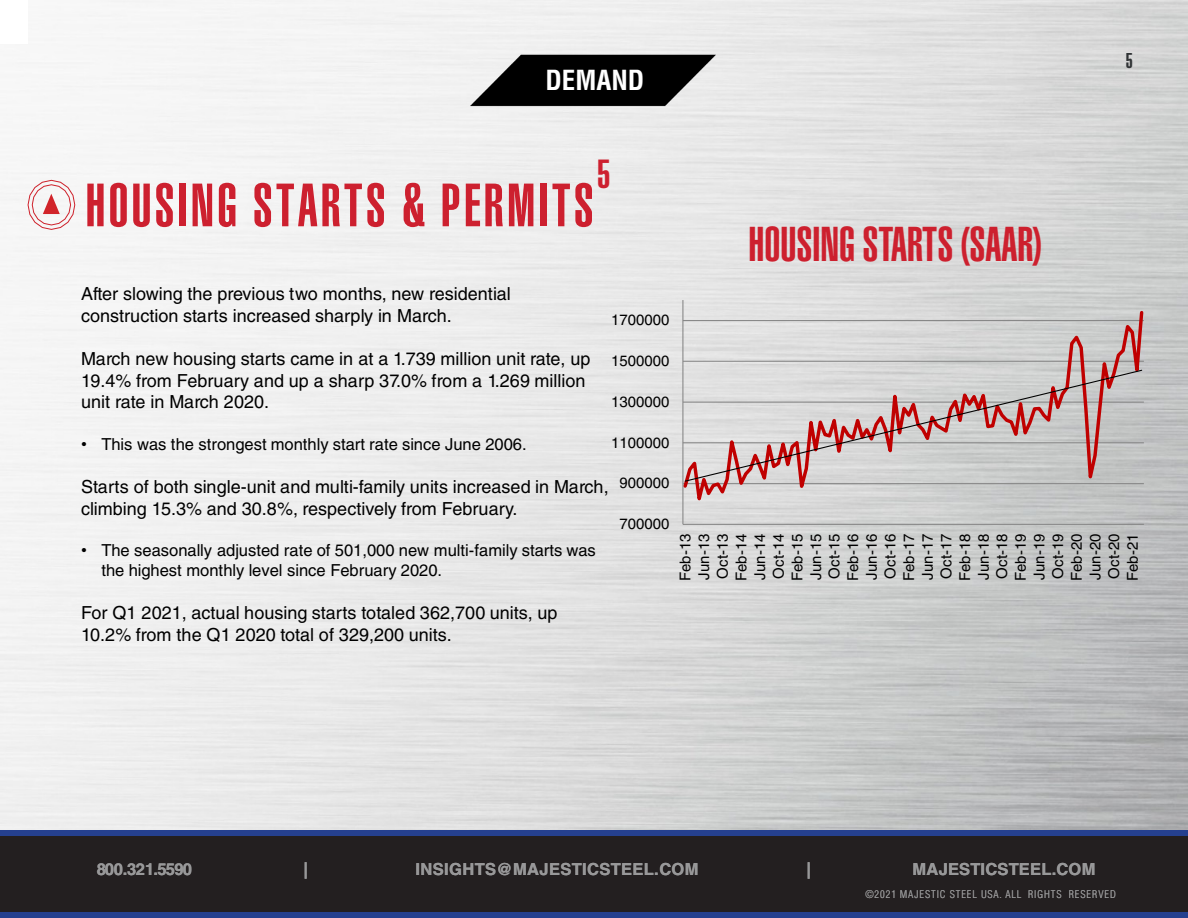
<style>
.page{position:relative;width:1188px;height:918px;background:#fff}
.page>*{position:absolute;margin:0;border:0;box-sizing:border-box;transform-origin:0 0}
.t1{font:60px "Helvetica LT Std Ultra Comp";letter-spacing:.05em;color:#cd202f}
.t2{font:48px "Helvetica LT Std Ultra Comp";color:#cd202e}
.t3{font:39.9px "Helvetica LT Std Ultra Comp";color:#cd202f}
.t4{font:700 condensed 27px "Helvetica LT Std";color:#fff}
.t5{font:21px "Helvetica LT Std Ultra Comp";color:#303335}
.t6{font:18px/21.6px "Helvetica LT Std";color:#000}
.t7{font:16.5px/19.8px "Helvetica LT Std";color:#000}
.t8{font:700 16.5px "Helvetica LT Std";letter-spacing:.015em;color:#989899}
.t9{font:700 16.5px "Helvetica LT Std";letter-spacing:-.045em;color:#989899}
.t10{font:15px "Helvetica LT Std";letter-spacing:.005em;color:#000}
.t11{font:300 condensed 10.5px "Helvetica LT Std";letter-spacing:.09em;color:#989899}
.s1{font-family:"Arial"}
</style>
<div class="page">
<div style="left:0;top:833px;width:1188px;height:82px;background:#231f20"></div>
<div style="left:0;top:912px;width:1188px;height:6px;background:#25408f"></div>
<div style="left:0;top:830px;width:1188px;height:6px;background:#25408f"></div>
<img style="left:469px;top:26px;width:250px;height:106px">
<svg style="left:27px;top:179px;width:49px;height:51px"></svg>
<hr style="left:682px;top:300px;width:1px;height:224px;background:#868686">
<hr style="left:683px;top:524px;width:461px;height:1px;background:#868686">
<svg style="left:683px;top:309px;width:462px;height:208px;background:#d1cdcc"></svg>
<svg style="left:684px;top:369px;width:459px;height:113px;background:#cdbcbb"></svg>
<p class="t4" style="left:545px;top:64px;width:101px">DEMAND</p>
<p class="t5" style="left:1126px;top:48px;width:9px">5</p>
<h1 class="t3" style="left:597px;top:152px;width:15px">5</h1>
<h1 class="t1" style="left:86px;top:171px;width:510px">HOUSING STARTS &amp; PERMITS</h1>
<h1 class="t6" style="left:81px;top:283px;width:431px">After slowing the previous two months, new residential construction starts increased sharply in March.</h1>
<h1 class="t6" style="left:81px;top:348px;width:511px">March new housing starts came in at a 1.739 million unit rate, up<br>19.4% from February and up a sharp 37.0% from a 1.269 million unit rate in March 2020.</h1>
<p class="t7" style="left:81px;top:434px;width:447px"><span class="s1">•</span> This was the strongest monthly start rate since June 2006.</p>
<h1 class="t6" style="left:81px;top:476px;width:529px">Starts of both single-unit and multi-family units increased in March, climbing 15.3% and 30.8%, respectively from February.</h1>
<p class="t7" style="left:101px;top:541px;width:496px;text-indent:-20px"><span class="s1">•</span> The seasonally adjusted rate of 501,000 new multi-family starts was the highest monthly level since February 2020.</p>
<h1 class="t6" style="left:81px;top:602px;width:478px">For Q1 2021, actual housing starts totaled 362,700 units, up<br>10.2% from the Q1 2020 total of 329,200 units.</h1>
<p class="t10" style="left:611px;top:311px;width:60px">1700000</p>
<p class="t10" style="left:611px;top:352px;width:60px">1500000</p>
<p class="t10" style="left:611px;top:393px;width:60px">1300000</p>
<p class="t10" style="left:611px;top:434px;width:60px">1100000</p>
<p class="t10" style="left:620px;top:474px;width:52px">900000</p>
<p class="t10" style="left:620px;top:515px;width:52px">700000</p>
<p class="t2" style="left:748px;top:216px;width:294px">HOUSING STARTS (SAAR)</p>
<p class="t10" style="left:677px;top:581px;width:49px;rotate:-90deg">Feb-13</p>
<p class="t10" style="left:695px;top:580px;width:47px;rotate:-90deg">Jun-13</p>
<p class="t10" style="left:714px;top:579px;width:47px;rotate:-90deg">Oct-13</p>
<p class="t10" style="left:733px;top:581px;width:49px;rotate:-90deg">Feb-14</p>
<p class="t10" style="left:751px;top:580px;width:47px;rotate:-90deg">Jun-14</p>
<p class="t10" style="left:770px;top:579px;width:47px;rotate:-90deg">Oct-14</p>
<p class="t10" style="left:788px;top:581px;width:49px;rotate:-90deg">Feb-15</p>
<p class="t10" style="left:807px;top:580px;width:47px;rotate:-90deg">Jun-15</p>
<p class="t10" style="left:826px;top:579px;width:47px;rotate:-90deg">Oct-15</p>
<p class="t10" style="left:844px;top:581px;width:49px;rotate:-90deg">Feb-16</p>
<p class="t10" style="left:863px;top:580px;width:47px;rotate:-90deg">Jun-16</p>
<p class="t10" style="left:882px;top:579px;width:47px;rotate:-90deg">Oct-16</p>
<p class="t10" style="left:900px;top:581px;width:49px;rotate:-90deg">Feb-17</p>
<p class="t10" style="left:919px;top:580px;width:47px;rotate:-90deg">Jun-17</p>
<p class="t10" style="left:937px;top:579px;width:47px;rotate:-90deg">Oct-17</p>
<p class="t10" style="left:956px;top:581px;width:49px;rotate:-90deg">Feb-18</p>
<p class="t10" style="left:975px;top:580px;width:47px;rotate:-90deg">Jun-18</p>
<p class="t10" style="left:993px;top:579px;width:47px;rotate:-90deg">Oct-18</p>
<p class="t10" style="left:1012px;top:581px;width:49px;rotate:-90deg">Feb-19</p>
<p class="t10" style="left:1031px;top:580px;width:47px;rotate:-90deg">Jun-19</p>
<p class="t10" style="left:1049px;top:579px;width:47px;rotate:-90deg">Oct-19</p>
<p class="t10" style="left:1068px;top:581px;width:49px;rotate:-90deg">Feb-20</p>
<p class="t10" style="left:1086px;top:580px;width:47px;rotate:-90deg">Jun-20</p>
<p class="t10" style="left:1105px;top:579px;width:47px;rotate:-90deg">Oct-20</p>
<p class="t10" style="left:1124px;top:581px;width:49px;rotate:-90deg">Feb-21</p>
<p class="t9" style="left:97px;top:859px;width:97px">800.321.5590</p>
<p class="t8" style="left:303px;top:859px;width:6px">|</p>
<p class="t8" style="left:415px;top:859px;width:285px">INSIGHTS@MAJESTICSTEEL.COM</p>
<p class="t8" style="left:807px;top:859px;width:6px">|</p>
<p class="t8" style="left:913px;top:859px;width:184px">MAJESTICSTEEL.COM</p>
<p class="t11" style="left:865px;top:888px;width:252px">©2021 MAJESTIC STEEL USA. ALL RIGHTS RESERVED</p>
</div>
